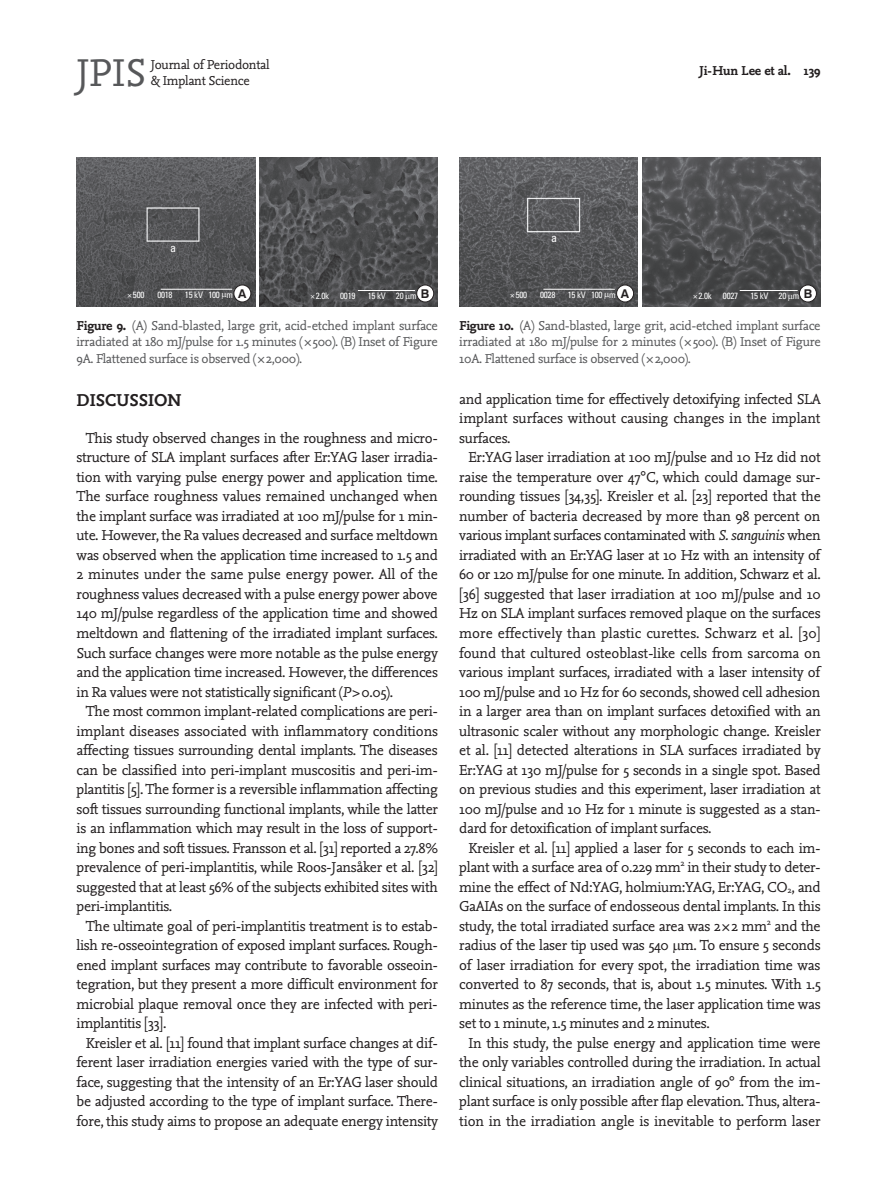
<style>
.page{position:relative;width:893px;height:1191px;background:#fff}
.page>*{position:absolute;margin:0;border:0;box-sizing:border-box;transform-origin:0 0}
.t1{font:40.5px "Nexus Mix";color:#57585a}
.소제목1{font:700 18px "Nexus Mix";letter-spacing:-.055em;color:#231f20}
.본문{font:15px/19.5px "Nexus Mix";letter-spacing:-.02em;color:#231f20;text-align:justify}
.캡션{font:13.5px/16.2px "Nexus Mix";letter-spacing:-.02em;color:#57585a;text-align:justify}
.t2{font:13.5px "Nexus Mix";letter-spacing:-.02em;color:#231f20}
.t3{font:700 13.5px "Nexus Mix";letter-spacing:-.01em;color:#231f20}
.t4{font:700 12.15px "Swiss 721 BT";color:#231f20}
.그림지문{font:condensed 12px "Univers LT Std";color:#fff}
.그림지문-2{font:condensed 9px "Univers LT Std";letter-spacing:-.025em;color:#fff}
.s1{font-weight:700;color:#231f20}
.s2{font-style:italic}
.s3{font-size:9px}
</style>
<div class="page">
<img style="left:259px;top:157px;width:179px;height:149px">
<img style="left:77px;top:157px;width:178px;height:149px">
<hr style="left:161px;top:289px;width:71px;height:1px;background:#fff">
<hr style="left:358px;top:290px;width:57px;height:1px;background:#fff">
<div style="left:417px;top:285px;width:17px;height:17px;background:#fff;border-radius:50%"></div>
<div style="left:417px;top:285px;width:17px;height:17px;border:1px solid #231f20;border-radius:50%"></div>
<div style="left:234px;top:285px;width:17px;height:17px;background:#fff;border-radius:50%"></div>
<div style="left:234px;top:285px;width:17px;height:17px;border:1px solid #231f20;border-radius:50%"></div>
<img style="left:642px;top:157px;width:179px;height:149px">
<img style="left:459px;top:157px;width:179px;height:149px">
<hr style="left:543px;top:289px;width:72px;height:1px;background:#fff">
<hr style="left:740px;top:290px;width:58px;height:1px;background:#fff">
<div style="left:799px;top:285px;width:17px;height:17px;background:#fff;border-radius:50%"></div>
<div style="left:799px;top:285px;width:18px;height:17px;border:1px solid #231f20;border-radius:50%"></div>
<div style="left:617px;top:285px;width:17px;height:17px;background:#fff;border-radius:50%"></div>
<div style="left:616px;top:285px;width:18px;height:17px;border:1px solid #231f20;border-radius:50%"></div>
<svg style="left:222px;top:293px;width:4px;height:6px"></svg>
<svg style="left:406px;top:294px;width:4px;height:6px"></svg>
<svg style="left:605px;top:293px;width:4px;height:6px"></svg>
<svg style="left:788px;top:294px;width:5px;height:6px"></svg>
<h1 class="t1" style="left:77px;top:47px;width:71px">JPIS</h1>
<p class="t2" style="left:151px;top:56px;width:120px">Journal of Periodontal</p>
<p class="t2" style="left:151px;top:72px;width:100px">&amp; Implant Science</p>
<p class="t3" style="left:699px;top:62px;width:123px">Ji-Hun Lee et al. 139</p>
<p class="그림지문" style="left:551px;top:230px;width:7px">a</p>
<p class="그림지문" style="left:170px;top:240px;width:7px">a</p>
<p class="t4" style="left:238px;top:286px;width:10px">A</p>
<p class="t4" style="left:421px;top:286px;width:10px">B</p>
<p class="그림지문-2" style="left:128px;top:289px;width:18px">×500</p>
<p class="그림지문-2" style="left:157px;top:289px;width:17px">0018</p>
<p class="그림지문-2" style="left:185px;top:289px;width:49px">15 kV 100 m</p>
<p class="그림지문-2" style="left:310px;top:290px;width:47px">×2.0k 0019</p>
<p class="그림지문-2" style="left:368px;top:290px;width:50px">15 kV 20 m</p>
<p class="t4" style="left:621px;top:286px;width:10px">A</p>
<p class="t4" style="left:804px;top:286px;width:10px">B</p>
<p class="그림지문-2" style="left:510px;top:289px;width:18px">×500</p>
<p class="그림지문-2" style="left:540px;top:289px;width:17px">0028</p>
<p class="그림지문-2" style="left:568px;top:289px;width:49px">15 kV 100 m</p>
<p class="그림지문-2" style="left:693px;top:290px;width:47px">×2.0k 0027</p>
<p class="그림지문-2" style="left:750px;top:290px;width:50px">15 kV 20 m</p>
<p class="캡션" style="left:77px;top:317px;width:363px"><span class="s1">Figure 9.</span> (A) Sand-blasted, large grit, acid-etched implant surface irradiated at 180 mJ/pulse for 1.5 minutes (×500). (B) Inset of Figure 9A. Flattened surface is observed (×2,000).</p>
<p class="캡션" style="left:459px;top:317px;width:363px"><span class="s1">Figure 10.</span> (A) Sand-blasted, large grit, acid-etched implant surface irradiated at 180 mJ/pulse for 2 minutes (×500). (B) Inset of Figure 10A. Flattened surface is observed (×2,000).</p>
<p class="소제목1" style="left:77px;top:389px;width:107px">DISCUSSION</p>
<p class="본문" style="left:77px;top:428px;width:363px;text-indent:9px">This study observed changes in the roughness and micro&shy;structure of SLA implant surfaces after Er:YAG laser irradia&shy;tion with varying pulse energy power and application time.<br>The surface roughness values remained unchanged when the implant surface was irradiated at 100 mJ/pulse for 1 min&shy;ute. However, the Ra values decreased and surface meltdown was observed when the application time increased to 1.5 and 2 minutes under the same pulse energy power. All of the roughness values decreased with a pulse energy power above 140 mJ/pulse regardless of the application time and showed meltdown and flattening of the irradiated implant surfaces.<br>Such surface changes were more notable as the pulse energy and the application time increased. However, the differences in Ra values were not statistically significant (<span class="s2">P</span>&gt;0.05).</p>
<p class="본문" style="left:77px;top:701px;width:363px;text-indent:9px">The most common implant-related complications are peri&shy;implant diseases associated with inflammatory conditions affecting tissues surrounding dental implants. The diseases can be classified into peri-implant muscositis and peri-im&shy;plantitis [5]. The former is a reversible inflammation affecting soft tissues surrounding functional implants, while the latter is an inflammation which may result in the loss of support&shy;ing bones and soft tissues. Fransson et al. [31] reported a 27.8% prevalence of peri-implantitis, while Roos-Jansåker et al. [32] suggested that at least 56% of the subjects exhibited sites with peri-implantitis.</p>
<p class="본문" style="left:77px;top:915px;width:363px;text-indent:9px">The ultimate goal of peri-implantitis treatment is to estab&shy;lish re-osseointegration of exposed implant surfaces. Rough&shy;ened implant surfaces may contribute to favorable osseoin&shy;tegration, but they present a more difficult environment for microbial plaque removal once they are infected with peri&shy;implantitis [33].</p>
<p class="본문" style="left:77px;top:1032px;width:363px;text-indent:9px">Kreisler et al. [11] found that implant surface changes at dif&shy;ferent laser irradiation energies varied with the type of sur&shy;face, suggesting that the intensity of an Er:YAG laser should be adjusted according to the type of implant surface. There&shy;fore, this study aims to propose an adequate energy intensity</p>
<p class="본문" style="left:459px;top:389px;width:363px">and application time for effectively detoxifying infected SLA implant surfaces without causing changes in the implant surfaces.</p>
<p class="본문" style="left:459px;top:447px;width:363px;text-indent:9px">Er:YAG laser irradiation at 100 mJ/pulse and 10 Hz did not raise the temperature over 47°C, which could damage sur&shy;rounding tissues [34,35]. Kreisler et al. [23] reported that the number of bacteria decreased by more than 98 percent on various implant surfaces contaminated with <span class="s2">S. sanguinis</span> when irradiated with an Er:YAG laser at 10 Hz with an intensity of 60 or 120 mJ/pulse for one minute. In addition, Schwarz et al. [36] suggested that laser irradiation at 100 mJ/pulse and 10<br>Hz on SLA implant surfaces removed plaque on the surfaces more effectively than plastic curettes. Schwarz et al. [30] found that cultured osteoblast-like cells from sarcoma on various implant surfaces, irradiated with a laser intensity of 100 mJ/pulse and 10 Hz for 60 seconds, showed cell adhesion in a larger area than on implant surfaces detoxified with an ultrasonic scaler without any morphologic change. Kreisler et al. [11] detected alterations in SLA surfaces irradiated by Er:YAG at 130 mJ/pulse for 5 seconds in a single spot. Based on previous studies and this experiment, laser irradiation at 100 mJ/pulse and 10 Hz for 1 minute is suggested as a stan&shy;dard for detoxification of implant surfaces.</p>
<p class="본문" style="left:459px;top:837px;width:363px;text-indent:9px">Kreisler et al. [11] applied a laser for 5 seconds to each im&shy;plant with a surface area of 0.229 mm<sup>2</sup> in their study to deter&shy;mine the effect of Nd:YAG, holmium:YAG, Er:YAG, CO<span class="s3">2</span>, and GaAIAs on the surface of endosseous dental implants. In this study, the total irradiated surface area was 2×2 mm<sup>2</sup> and the radius of the laser tip used was 540 m. To ensure 5 seconds of laser irradiation for every spot, the irradiation time was converted to 87 seconds, that is, about 1.5 minutes. With 1.5 minutes as the reference time, the laser application time was set to 1 minute, 1.5 minutes and 2 minutes.</p>
<p class="본문" style="left:459px;top:1032px;width:363px;text-indent:9px">In this study, the pulse energy and application time were the only variables controlled during the irradiation. In actual clinical situations, an irradiation angle of 90° from the im&shy;plant surface is only possible after flap elevation. Thus, altera&shy;tion in the irradiation angle is inevitable to perform laser</p>
</div>
